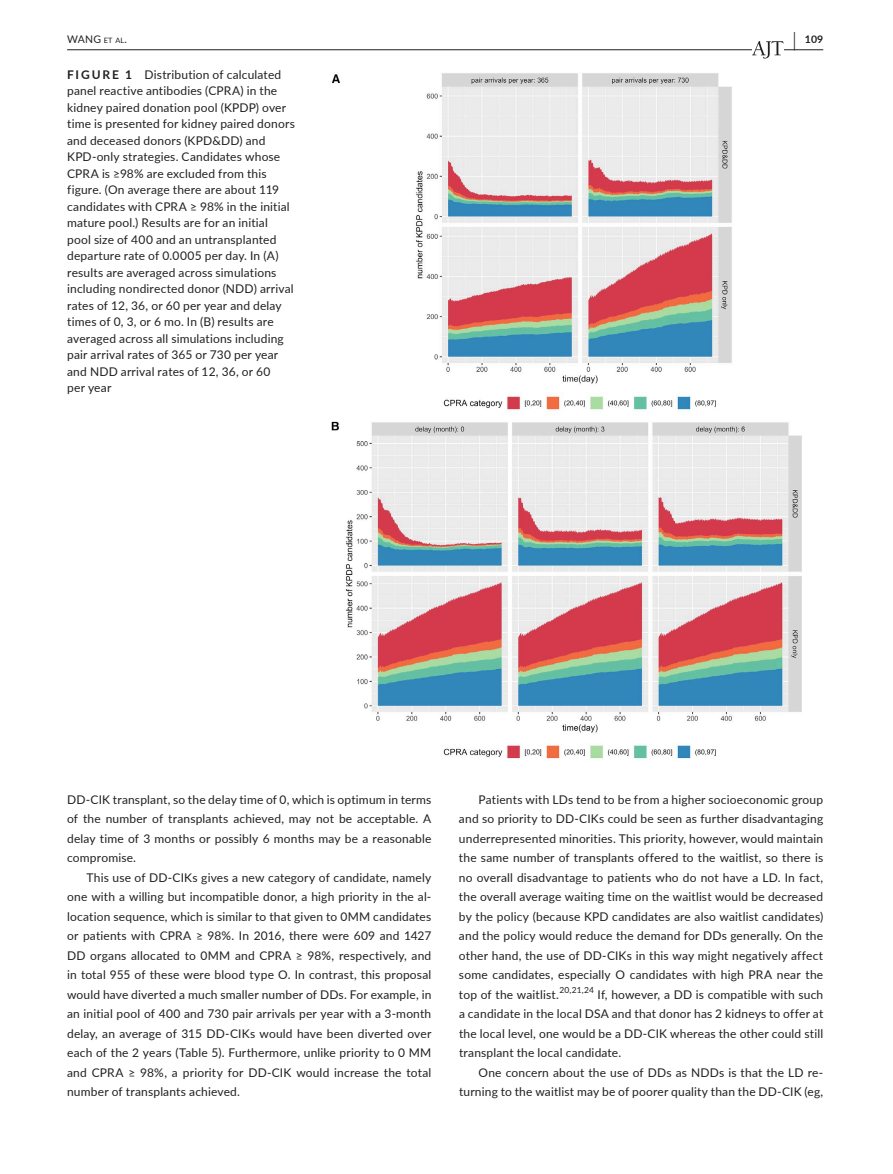
<style>
.page{position:relative;width:893px;height:1174px;background:#fff}
.page>*{position:absolute;margin:0;border:0;box-sizing:border-box;transform-origin:0 0}
.t1{font:12px/19.5px "Lato";letter-spacing:.015em;color:#231f20;text-align:justify}
.t2{font:10.5px "Lato";color:#231f20}
.t3{font:700 10.5px "Lato";color:#231f20}
.s1{font-size:7.35px}
.s2{font-size:19.5px}
.s3{font-weight:700}
</style>
<div class="page">
<hr style="left:67px;top:49px;width:756px;height:1px;background:#231f20">
<svg style="left:752px;top:41px;width:31px;height:17px"></svg>
<img style="left:331px;top:73px;width:471px;height:687px">
<p class="t2" style="left:67px;top:32px;width:61px">WANG <span class="s1">et al</span>.</p>
<p class="t3" style="left:793px;top:32px;width:31px"><span class="s2">|</span> 109</p>
<p class="t1" style="left:67px;top:66px;width:229px;line-height:16.5px;text-align:left"><span class="s3">FIGURE 1</span> Distribution of calculated panel reactive antibodies (CPRA) in the kidney paired donation pool (KPDP) over time is presented for kidney paired donors and deceased donors (KPD&amp;DD) and KPD-only strategies. Candidates whose CPRA is ≥98% are excluded from this figure. (On average there are about 119 candidates with CPRA ≥ 98% in the initial mature pool.) Results are for an initial<br>pool size of 400 and an untransplanted departure rate of 0.0005 per day. In (A) results are averaged across simulations including nondirected donor (NDD) arrival rates of 12, 36, or 60 per year and delay times of 0, 3, or 6 mo. In (B) results are averaged across all simulations including pair arrival rates of 365 or 730 per year and NDD arrival rates of 12, 36, or 60</p>
<p class="t1" style="left:67px;top:789px;width:366px">DD-CIK transplant, so the delay time of 0, which is optimum in terms of the number of transplants achieved, may not be acceptable. A delay time of 3 months or possibly 6 months may be a reasonable compromise.</p>
<p class="t1" style="left:67px;top:867px;width:366px;text-indent:20px">This use of DD-CIKs gives a new category of candidate, namely one with a willing but incompatible donor, a high priority in the al&shy;location sequence, which is similar to that given to 0MM candidates or patients with CPRA ≥ 98%. In 2016, there were 609 and 1427<br>DD organs allocated to 0MM and CPRA ≥ 98%, respectively, and in total 955 of these were blood type O. In contrast, this proposal would have diverted a much smaller number of DDs. For example, in an initial pool of 400 and 730 pair arrivals per year with a 3-month delay, an average of 315 DD-CIKs would have been diverted over each of the 2 years (Table 5). Furthermore, unlike priority to 0 MM and CPRA ≥ 98%, a priority for DD-CIK would increase the total number of transplants achieved.</p>
<p class="t1" style="left:459px;top:789px;width:366px;text-indent:20px">Patients with LDs tend to be from a higher socioeconomic group and so priority to DD-CIKs could be seen as further disadvantaging underrepresented minorities. This priority, however, would maintain the same number of transplants offered to the waitlist, so there is no overall disadvantage to patients who do not have a LD. In fact, the overall average waiting time on the waitlist would be decreased by the policy (because KPD candidates are also waitlist candidates) and the policy would reduce the demand for DDs generally. On the other hand, the use of DD-CIKs in this way might negatively affect some candidates, especially O candidates with high PRA near the top of the waitlist.<sup>20,21,24</sup> If, however, a DD is compatible with such a candidate in the local DSA and that donor has 2 kidneys to offer at the local level, one would be a DD-CIK whereas the other could still transplant the local candidate.</p>
<p class="t1" style="left:459px;top:1062px;width:366px;text-align:right">One concern about the use of DDs as NDDs is that the LD re&shy;turning to the waitlist may be of poorer quality than the DD-CIK (eg,</p>
</div>
